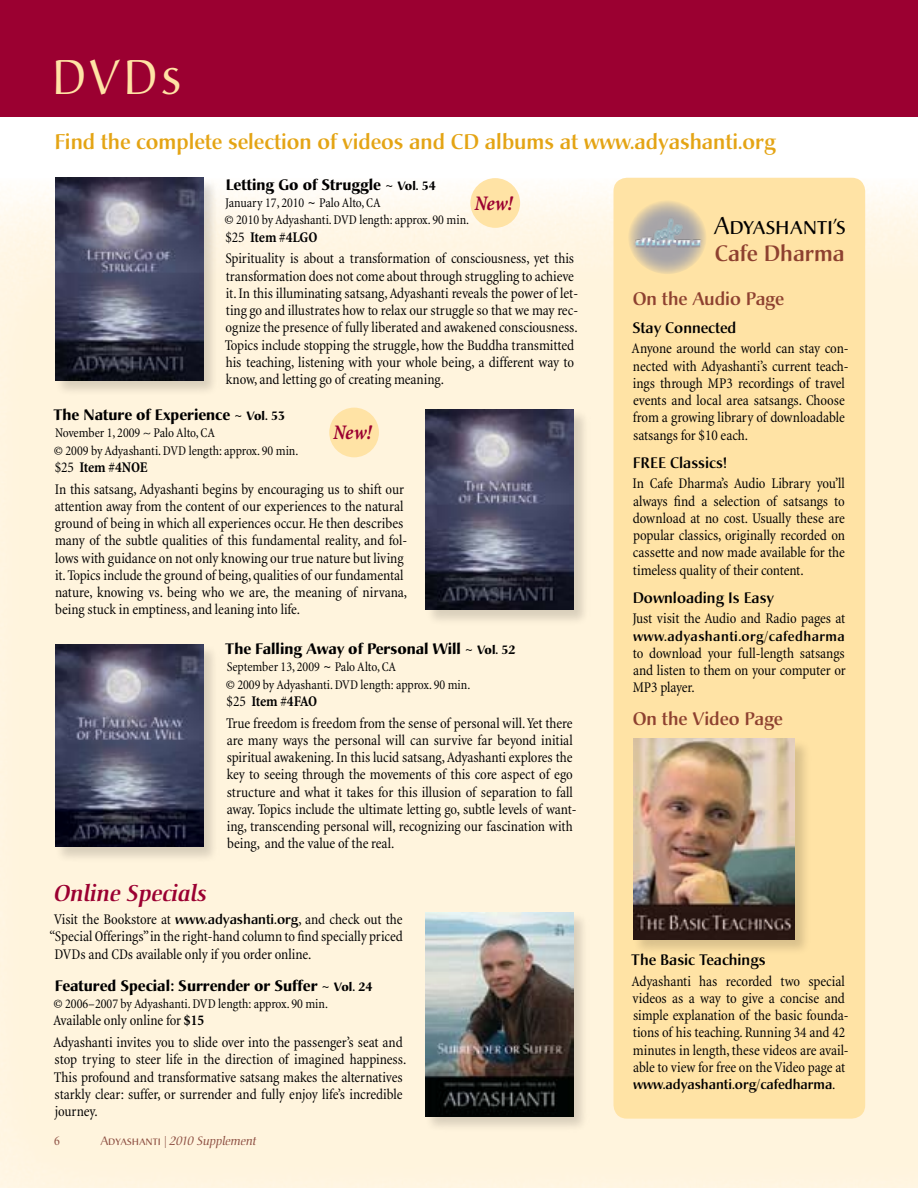
<style>
.page{position:relative;width:918px;height:1188px;background:#fff}
.page>*{position:absolute;margin:0;border:0;box-sizing:border-box;transform-origin:0 0}
.t1{font:48px "Christiana Regular SC";color:#ffe3a5}
.t2{font:24px "Christiana Regular SC";color:#000}
.t3{font:italic 500 22.5px "Christiana";color:#9b0031}
.t4{font:500 21.9px "Christiana";color:#8e4130}
.t5{font:500 21px "Christiana";color:#e4a414}
.t6{font:italic 700 condensed 21px "Minion";letter-spacing:-.005em;color:#9b0031}
.t7{font:500 18px "Christiana";letter-spacing:-.005em;color:#8e4130}
.t8{font:condensed 15px/17.2px "Minion";letter-spacing:-.005em;color:#000}
.t9{font:700 15px "Christiana";color:#000}
.t10{font:500 15px "Christiana";color:#000}
.t11{font:condensed 13.5px/17.2px "Minion";letter-spacing:-.005em;color:#000}
.t12{font:500 13.5px "Christiana";letter-spacing:.015em;color:#000}
.t13{font:italic 12px "Christiana";color:#8e5043}
.s1{font-size:13.5px}
.s2{font-size:12px}
.s3{font-family:"Christiana";font-weight:700;font-stretch:normal}
.s4{font-weight:700}
.s5{font-family:"Christiana";font-weight:500;font-stretch:normal;font-size:13.5px}
.s6{font-family:"Christiana Regular SC";font-style:normal}
.s7{font-size:21px}
.s8{font-family:"Minion";font-weight:400;font-stretch:condensed;font-size:15px}
</style>
<div class="page">
<div style="left:0;top:178px;width:918px;height:1010px;background:#fff4dd"></div>
<div style="left:614px;top:178px;width:251px;height:941px;background:#ffe3a5;border-radius:14px"></div>
<div style="left:0;top:0;width:918px;height:117px;background:#9b0031"></div>
<div style="left:424px;top:408px;width:167px;height:218px;background:#000;opacity:.15"></div>
<img style="left:426px;top:409px;width:148px;height:200px">
<div style="left:54px;top:643px;width:166px;height:221px;background:#000;opacity:.15"></div>
<img style="left:55px;top:644px;width:148px;height:203px">
<div style="left:424px;top:910px;width:166px;height:223px;background:#000;opacity:.15"></div>
<img style="left:425px;top:912px;width:148px;height:205px">
<div style="left:54px;top:176px;width:166px;height:222px;background:#000;opacity:.15"></div>
<img style="left:55px;top:178px;width:148px;height:203px">
<div style="left:470px;top:178px;width:50px;height:50px;background:#ffe3a5;border-radius:50%"></div>
<div style="left:329px;top:408px;width:50px;height:49px;background:#ffe3a5;border-radius:50%"></div>
<svg style="left:628px;top:200px;width:79px;height:74px;background:#cdbfa6"></svg>
<img style="left:629px;top:212px;width:78px;height:39px">
<div style="left:632px;top:737px;width:180px;height:218px;background:#000;opacity:.15"></div>
<img style="left:633px;top:739px;width:162px;height:200px">
<h1 class="t1" style="left:52px;top:48px;width:130px">DVDs</h1>
<h3 class="t5" style="left:54px;top:129px;width:723px">Find the complete selection of videos and CD albums at www.adyashanti.org</h3>
<p class="t9" style="left:226px;top:175px;width:212px">Letting Go of Struggle <span class="s1">~</span> <span class="s2">Vol. 54</span></p>
<p class="t11" style="left:224px;top:194px;width:246px">January 17, 2010 <span class="s3">~</span> Palo Alto, CA<br>© 2010 by Adyashanti.DVD length: approx. 90 min.</p>
<p class="t8" style="left:225px;top:226px;width:350px;line-height:21.8px">$25 <span class="s4">Item</span> #<span class="s4">4LGO<br></span>Spirituality is about a transformation of consciousness, yet this</p>
<p class="t8" style="left:225px;top:268px;width:355px">transformation does not come about through struggling to achieve it.In this illuminating satsang,Adyashanti reveals the power of let&shy;ting go and illustrates how to relax our struggle so that we may rec&shy;ognize the presence of fully liberated and awakened consciousness.<br>Topics include stopping the struggle, how the Buddha transmitted his teaching, listening with your whole being, a different way to know, and letting go of creating meaning.</p>
<h3 class="t6" style="left:474px;top:192px;width:40px">New!</h3>
<p class="t9" style="left:53px;top:405px;width:233px">The Nature of Experience <span class="s1">~</span> <span class="s2">Vol. 53</span></p>
<p class="t11" style="left:54px;top:425px;width:246px">November 1, 2009 ~ Palo Alto, CA<br>© 2009 by Adyashanti.DVD length: approx. 90 min.</p>
<p class="t8" style="left:55px;top:457px;width:351px;line-height:21.8px">$25 <span class="s4">Item</span> #<span class="s4">4NOE<br></span>In this satsang, Adyashanti begins by encouraging us to shift our</p>
<p class="t8" style="left:55px;top:498px;width:354px">attention away from the content of our experiences to the natural ground of being in which all experiences occur.He then describes many of the subtle qualities of this fundamental reality, and fol&shy;lows with guidance on not only knowing our true nature but living it.Topics include the ground of being,qualities of our fundamental nature, knowing vs. being who we are, the meaning of nirvana, being stuck in emptiness, and leaning into life.</p>
<p class="t9" style="left:225px;top:639px;width:292px">The Falling Away of Personal Will <span class="s1">~</span> <span class="s2">Vol. 52</span></p>
<p class="t11" style="left:226px;top:659px;width:246px">September 13, 2009 <span class="s3">~</span> Palo Alto, CA<br>© 2009 by Adyashanti.DVD length: approx. 90 min.</p>
<p class="t8" style="left:226px;top:691px;width:348px;line-height:21.8px">$25 <span class="s4">Item</span> #<span class="s4">4FAO<br></span>True freedom is freedom from the sense of personal will.Yet there</p>
<p class="t8" style="left:227px;top:732px;width:351px">are many ways the personal will can survive far beyond initial spiritual awakening.In this lucid satsang,Adyashanti explores the key to seeing through the movements of this core aspect of ego structure and what it takes for this illusion of separation to fall away. Topics include the ultimate letting go, subtle levels of want&shy;ing, transcending personal will, recognizing our fascination with being, and the value of the real.</p>
<h3 class="t6" style="left:333px;top:421px;width:40px">New!</h3>
<h3 class="t3" style="left:55px;top:879px;width:154px">Online Specials</h3>
<p class="t8" style="left:54px;top:911px;width:350px">Visit the Bookstore at <span class="s5">www.adyashanti.org</span>, and check out the</p>
<p class="t8" style="left:49px;top:928px;width:355px">“Special Offerings”in theright-hand column to find specially priced</p>
<p class="t8" style="left:55px;top:946px;width:258px">DVDs and CDs available only if you order online.</p>
<p class="t9" style="left:55px;top:976px;width:319px">Featured Special: Surrender or Suffer <span class="s1">~</span> <span class="s2">Vol. 24</span></p>
<p class="t11" style="left:53px;top:996px;width:276px">© 2006–2007 by Adyashanti.DVD length: approx. 90 min.</p>
<p class="t8" style="left:53px;top:1010px;width:351px;line-height:21.8px">Available only online for <span class="s4">$15<br></span>Adyashanti invites you to slide over into the passenger’s seat and</p>
<p class="t8" style="left:54px;top:1051px;width:354px">stop trying to steer life in the direction of imagined happiness.<br>This profound and transformative satsang makes the alternatives starkly clear: suffer, or surrender and fully enjoy life’s incredible journey.</p>
<p class="t13" style="left:100px;top:1133px;width:158px"><span class="s6">Adyashanti |</span> 2010 Supplement</p>
<h2 class="t2" style="left:714px;top:211px;width:133px">Adyashanti<span class="s7">’</span>s</h2>
<h3 class="t4" style="left:715px;top:240px;width:132px">Cafe Dharma</h3>
<p class="t7" style="left:633px;top:287px;width:153px">On the Audio Page</p>
<p class="t10" style="left:633px;top:318px;width:105px">Stay Connected</p>
<p class="t8" style="left:632px;top:340px;width:219px">Anyone around the world can stay con&shy;nected with Adyashanti’s current teach&shy;ings through MP3 recordings of travel events and local area satsangs. Choose from a growing library of downloadable satsangs for $10 each.</p>
<p class="t10" style="left:633px;top:453px;width:96px">FREE Classics!</p>
<p class="t8" style="left:633px;top:475px;width:214px;text-align:justify">In Cafe Dharma’s Audio Library you’ll always find a selection of satsangs to download at no cost. Usually these are popular classics, originally recorded on cassette and now made available for the timeless quality of their content.</p>
<p class="t10" style="left:633px;top:588px;width:143px">Downloading Is Easy</p>
<p class="t8" style="left:632px;top:610px;width:214px">Just visit the Audio and Radio pages at</p>
<p class="t12" style="left:633px;top:627px;width:213px">www.adyashanti.org/cafedharma</p>
<p class="t8" style="left:633px;top:645px;width:215px;text-align:justify">to download your full-length satsangs and listen to them on your computer or MP3 player.</p>
<p class="t7" style="left:633px;top:708px;width:152px">On the Video Page</p>
<p class="t10" style="left:631px;top:951px;width:136px">The Basic Teachings</p>
<p class="t8" style="left:632px;top:973px;width:219px">Adyashanti has recorded two special videos as a way to give a concise and simple explanation of the basic founda&shy;tions of his teaching.Running 34 and 42 minutes in length, these videos are avail&shy;able to view for free on theVideo page at</p>
<p class="t12" style="left:633px;top:1076px;width:204px">www.adyashanti.org/cafedharma<span class="s8">.</span></p>
</div>
